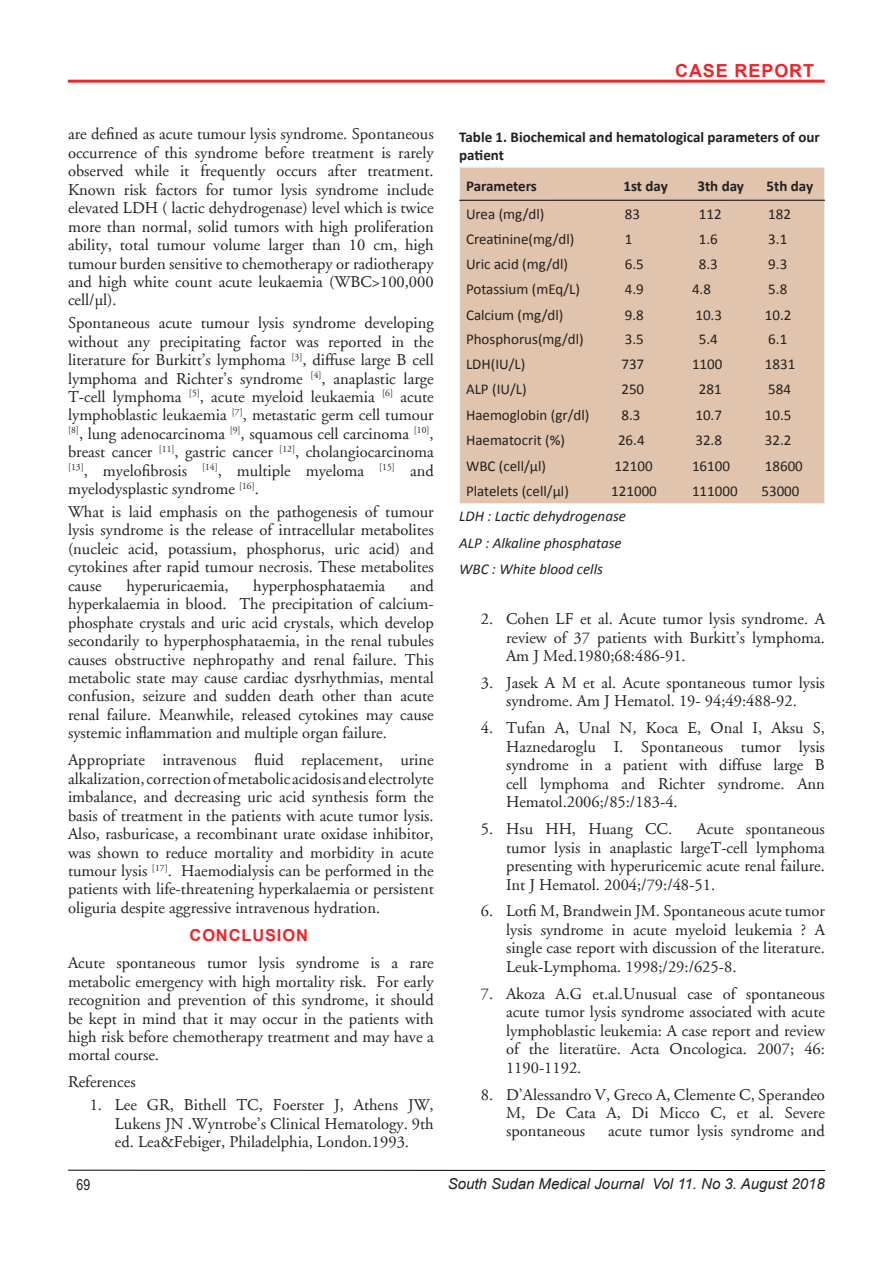
<style>
.page{position:relative;width:893px;height:1263px;background:#fff}
.page>*{position:absolute;margin:0;border:0;box-sizing:border-box;transform-origin:0 0}
.t1{font:700 18px "Arial";letter-spacing:.05em;color:#ee2528}
.t2{font:16.5px/18.5px "Adobe Garamond";color:#231f20;text-align:justify}
.t3{font:700 16.5px "Arial";letter-spacing:.05em;color:#ee2528}
.t4{font:15px "Calibri";color:#231f20}
.t5{font:700 15px/18px "Calibri";color:#231f20}
.t6{font:italic 15px/26.5px "Calibri";color:#231f20}
.t7{font:italic 15px "Arial";color:#231f20}
.t8{font:15px "Arial Narrow";color:#231f20}
</style>
<div class="page">
<hr style="left:68px;top:1170px;width:757px;height:1px;background:#040503">
<hr style="left:68px;top:80px;width:757px;height:3px;background:#ec292a">
<div style="left:460px;top:167px;width:365px;height:336px;background:#e0c4ad"></div>
<div style="left:459px;top:167px;width:366px;height:337px;border:1px solid #e2f4fa"></div>
<hr style="left:459px;top:200px;width:366px;height:1px;background:#040503">
<p class="t2" style="left:68px;top:125px;width:367px">are defined as acute tumour lysis syndrome. Spontaneous occurrence of this syndrome before treatment is rarely observed while it frequently occurs after treatment.<br>Known risk factors for tumor lysis syndrome include elevated LDH ( lactic dehydrogenase) level which is twice more than normal, solid tumors with high proliferation ability, total tumour volume larger than 10 cm, high tumour burden sensitive to chemotherapy or radiotherapy and high white count acute leukaemia (WBC&gt;100,000 cell/µl).</p>
<p class="t2" style="left:68px;top:314px;width:367px">Spontaneous acute tumour lysis syndrome developing without any precipitating factor was reported in the literature for Burkitt’s lymphoma <sup>[3]</sup>, diffuse large B cell lymphoma and Richter’s syndrome <sup>[4]</sup>, anaplastic large T-cell lymphoma <sup>[5]</sup>, acute myeloid leukaemia <sup>[6]</sup> acute lymphoblastic leukaemia <sup>[7]</sup>, metastatic germ cell tumour <sup>[8]</sup>, lung adenocarcinoma <sup>[9]</sup>, squamous cell carcinoma <sup>[10]</sup>, breast cancer <sup>[11]</sup>, gastric cancer <sup>[12]</sup>, cholangiocarcinoma <sup>[13]</sup>, myelofibrosis <sup>[14]</sup>, multiple myeloma <sup>[15]</sup> and myelodysplastic syndrome <sup>[16]</sup>.</p>
<p class="t2" style="left:68px;top:503px;width:367px">What is laid emphasis on the pathogenesis of tumour lysis syndrome is the release of intracellular metabolites (nucleic acid, potassium, phosphorus, uric acid) and cytokines after rapid tumour necrosis. These metabolites cause</p>
<p class="t2" style="left:68px;top:577px;width:367px;text-indent:342px">and hyperkalaemia in blood. The precipitation of calcium&shy;phosphate crystals and uric acid crystals, which develop secondarily to hyperphosphataemia, in the renal tubules causes obstructive nephropathy and renal failure. This metabolic state may cause cardiac dysrhythmias, mental confusion, seizure and sudden death other than acute renal failure. Meanwhile, released cytokines may cause systemic inflammation and multiple organ failure.</p>
<p class="t2" style="left:68px;top:751px;width:367px">Appropriate intravenous fluid replacement, urine alkalization, correction of metabolic acidosis and electrolyte imbalance, and decreasing uric acid synthesis form the basis of treatment in the patients with acute tumor lysis.<br>Also, rasburicase, a recombinant urate oxidase inhibitor, was shown to reduce mortality and morbidity in acute tumour lysis <sup>[17]</sup>. Haemodialysis can be performed in the patients with life-threatening hyperkalaemia or persistent oliguria despite aggressive intravenous hydration.</p>
<p class="t3" style="left:190px;top:924px;width:120px">CONCLUSION</p>
<p class="t2" style="left:68px;top:954px;width:367px">Acute spontaneous tumor lysis syndrome is a rare metabolic emergency with high mortality risk. For early recognition and prevention of this syndrome, it should be kept in mind that it may occur in the patients with high risk before chemotherapy treatment and may have a mortal course.</p>
<p class="t2" style="left:68px;top:1073px;width:69px">References</p>
<p class="t2" style="left:115px;top:1096px;width:320px;text-indent:-25px">1. Lee GR, Bithell TC, Foerster J, Athens JW, Lukens JN .Wyntrobe’s Clinical Hematology. 9th ed. Lea&amp;Febiger, Philadelphia, London.1993.</p>
<p class="t2" style="left:126px;top:577px;width:104px">hyperuricaemia,</p>
<p class="t2" style="left:253px;top:577px;width:133px">hyperphosphataemia</p>
<p class="t1" style="left:675px;top:59px;width:141px">CASE REPORT</p>
<p class="t5" style="left:459px;top:128px;width:362px">Table 1. Biochemical and hematological parameters of our patient</p>
<p class="t5" style="left:466px;top:176px;width:72px">Parameters</p>
<p class="t5" style="left:623px;top:176px;width:46px">1st day</p>
<p class="t5" style="left:697px;top:176px;width:48px">3th day</p>
<p class="t5" style="left:767px;top:176px;width:48px">5th day</p>
<p class="t4" style="left:466px;top:204px;width:80px">Urea (mg/dl)</p>
<p class="t4" style="left:625px;top:204px;width:17px">83</p>
<p class="t4" style="left:699px;top:204px;width:24px">112</p>
<p class="t4" style="left:768px;top:204px;width:24px">182</p>
<p class="t4" style="left:466px;top:229px;width:110px">Creatinine(mg/dl)</p>
<p class="t4" style="left:625px;top:229px;width:9px">1</p>
<p class="t4" style="left:699px;top:229px;width:20px">1.6</p>
<p class="t4" style="left:768px;top:229px;width:20px">3.1</p>
<p class="t4" style="left:466px;top:254px;width:104px">Uric acid (mg/dl)</p>
<p class="t4" style="left:625px;top:254px;width:20px">6.5</p>
<p class="t4" style="left:699px;top:254px;width:20px">8.3</p>
<p class="t4" style="left:768px;top:254px;width:20px">9.3</p>
<p class="t4" style="left:466px;top:280px;width:115px">Potassium (mEq/L)</p>
<p class="t4" style="left:625px;top:280px;width:20px">4.9</p>
<p class="t4" style="left:692px;top:280px;width:20px">4.8</p>
<p class="t4" style="left:768px;top:280px;width:20px">5.8</p>
<p class="t4" style="left:466px;top:305px;width:99px">Calcium (mg/dl)</p>
<p class="t4" style="left:625px;top:305px;width:20px">9.8</p>
<p class="t4" style="left:695px;top:305px;width:28px">10.3</p>
<p class="t4" style="left:765px;top:305px;width:28px">10.2</p>
<p class="t4" style="left:466px;top:330px;width:119px">Phosphorus(mg/dl)</p>
<p class="t4" style="left:625px;top:330px;width:20px">3.5</p>
<p class="t4" style="left:699px;top:330px;width:20px">5.4</p>
<p class="t4" style="left:768px;top:330px;width:20px">6.1</p>
<p class="t4" style="left:466px;top:354px;width:61px">LDH(IU/L)</p>
<p class="t4" style="left:621px;top:354px;width:24px">737</p>
<p class="t4" style="left:692px;top:354px;width:32px">1100</p>
<p class="t4" style="left:765px;top:354px;width:32px">1831</p>
<p class="t4" style="left:466px;top:380px;width:62px">ALP (IU/L)</p>
<p class="t4" style="left:621px;top:380px;width:24px">250</p>
<p class="t4" style="left:699px;top:380px;width:24px">281</p>
<p class="t4" style="left:768px;top:380px;width:24px">584</p>
<p class="t4" style="left:466px;top:405px;width:125px">Haemoglobin (gr/dl)</p>
<p class="t4" style="left:621px;top:405px;width:20px">8.3</p>
<p class="t4" style="left:695px;top:405px;width:28px">10.7</p>
<p class="t4" style="left:765px;top:405px;width:28px">10.5</p>
<p class="t4" style="left:466px;top:431px;width:101px">Haematocrit (%)</p>
<p class="t4" style="left:618px;top:431px;width:28px">26.4</p>
<p class="t4" style="left:695px;top:431px;width:28px">32.8</p>
<p class="t4" style="left:765px;top:431px;width:28px">32.2</p>
<p class="t4" style="left:466px;top:456px;width:82px">WBC (cell/µl)</p>
<p class="t4" style="left:615px;top:456px;width:40px">12100</p>
<p class="t4" style="left:692px;top:456px;width:40px">16100</p>
<p class="t4" style="left:765px;top:456px;width:40px">18600</p>
<p class="t4" style="left:466px;top:482px;width:104px">Platelets (cell/µl)</p>
<p class="t4" style="left:611px;top:482px;width:47px">121000</p>
<p class="t4" style="left:692px;top:482px;width:47px">111000</p>
<p class="t4" style="left:761px;top:482px;width:40px">53000</p>
<p class="t6" style="left:459px;top:502px;width:168px">LDH : Lactic dehydrogenase<br>ALP : Alkaline phosphatase<br>WBC : White blood cells</p>
<p class="t2" style="left:506px;top:610px;width:320px;text-indent:-25px">2. Cohen LF et al. Acute tumor lysis syndrome. A review of 37 patients with Burkitt’s lymphoma.<br>Am J Med.1980;68:486-91.</p>
<p class="t2" style="left:481px;top:674px;width:346px;text-align:center">3. Jasek A M et al. Acute spontaneous tumor lysis syndrome. Am J Hematol. 19- 94;49:488-92.</p>
<p class="t2" style="left:506px;top:719px;width:320px;text-indent:-25px">4. Tufan A, Unal N, Koca E, Onal I, Aksu S, Haznedaroglu I. Spontaneous tumor lysis syndrome in a patient with diffuse large B cell lymphoma and Richter syndrome. Ann Hematol.2006;/85:/183-4.</p>
<p class="t2" style="left:481px;top:820px;width:193px">5. Hsu HH, Huang CC.</p>
<p class="t2" style="left:506px;top:820px;width:320px;text-indent:191px">Acute spontaneous tumor lysis in anaplastic largeT-cell lymphoma presenting with hyperuricemic acute renal failure.<br>Int J Hematol. 2004;/79:/48-51.</p>
<p class="t2" style="left:506px;top:902px;width:320px;text-indent:-25px">6. Lotfi M, Brandwein JM. Spontaneous acute tumor lysis syndrome in acute myeloid leukemia ? A single case report with discussion of the literature.<br>Leuk-Lymphoma. 1998;/29:/625-8.</p>
<p class="t2" style="left:506px;top:985px;width:320px;text-indent:-25px">7. Akoza A.G et.al.Unusual case of spontaneous acute tumor lysis syndrome associated with acute lymphoblastic leukemia: A case report and review of the literatüre. Acta Oncologica. 2007; 46:<br>1190-1192.</p>
<p class="t2" style="left:506px;top:1085px;width:320px;text-indent:-25px">8. D’Alessandro V, Greco A, Clemente C, Sperandeo M, De Cata A, Di Micco C, et al. Severe spontaneous</p>
<p class="t2" style="left:608px;top:1122px;width:218px">acute tumor lysis syndrome and</p>
<p class="t8" style="left:76px;top:1174px;width:15px">69</p>
<p class="t7" style="left:448px;top:1174px;width:379px">South Sudan Medical Journal Vol 11. No 3. August 2018</p>
</div>
